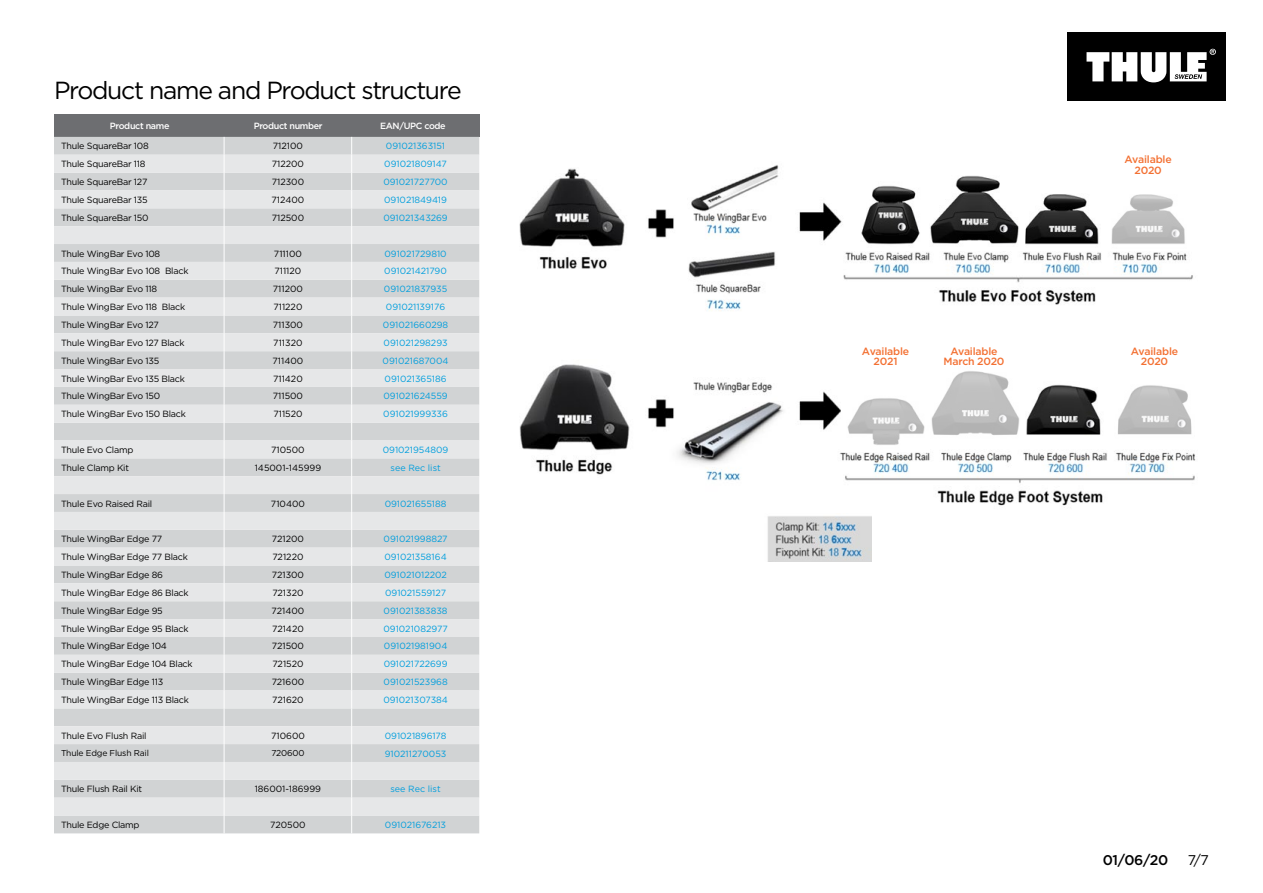
<style>
.page{position:relative;width:1263px;height:893px;background:#fff}
.page>*{position:absolute;margin:0;border:0;box-sizing:border-box;transform-origin:0 0}
.t1{font:24.75px "Gotham";letter-spacing:-.05em;color:#000}
.t2{font:500 14.1px "Gotham";color:#000}
.t3{font:14.1px "Gotham";color:#000}
.t4{font:500 10.5px/10.5px "Gotham";letter-spacing:-.02em;color:#f37032;text-align:center}
.t5{font:9px "Gotham";letter-spacing:-.025em;color:#000}
.t6{font:9px "Gotham";color:#009edd}
.t7{font:500 9px "Gotham";letter-spacing:-.04em;color:#fff}
.t8{font:9px "Gotham";color:#000}
.t9{font:8.55px "Gotham";letter-spacing:-.02em;color:#000}
</style>
<div class="page">
<div style="left:1067px;top:33px;width:159px;height:68px;background:#000"></div>
<svg style="left:1086px;top:49px;width:130px;height:33px"></svg>
<div style="left:54px;top:115px;width:425px;height:22px;background:#6d6e71"></div>
<img style="left:519px;top:165px;width:677px;height:341px">
<div style="left:54px;top:137px;width:425px;height:696px;background:#d1d3d4"></div>
<svg style="left:54px;top:155px;width:425px;height:660px;background:#dcddde"></svg>
<svg style="left:224px;top:137px;width:1px;height:696px"></svg>
<svg style="left:351px;top:137px;width:1px;height:696px"></svg>
<img style="left:855px;top:171px;width:70px;height:78px">
<img style="left:929px;top:170px;width:90px;height:79px">
<img style="left:1025px;top:171px;width:75px;height:78px">
<img style="left:1107px;top:178px;width:80px;height:71px">
<svg style="left:1109px;top:188px;width:77px;height:59px"></svg>
<img style="left:929px;top:362px;width:95px;height:15px">
<img style="left:1021px;top:377px;width:84px;height:62px">
<img style="left:842px;top:361px;width:87px;height:90px">
<svg style="left:841px;top:371px;width:87px;height:80px"></svg>
<img style="left:1114px;top:362px;width:81px;height:82px">
<svg style="left:1116px;top:379px;width:77px;height:60px"></svg>
<svg style="left:927px;top:369px;width:94px;height:70px"></svg>
<img style="left:767px;top:516px;width:105px;height:45px">
<h1 class="t1" style="left:54px;top:74px;width:409px">Product name and Product structure</h1>
<p class="t7" style="left:110px;top:120px;width:61px">Product name</p>
<p class="t7" style="left:254px;top:120px;width:70px">Product number</p>
<p class="t7" style="left:380px;top:120px;width:67px">EAN/UPC code</p>
<p class="t5" style="left:61px;top:140px;width:89px">Thule SquareBar 108</p>
<p class="t5" style="left:273px;top:140px;width:32px">712100</p>
<p class="t6" style="left:386px;top:140px;width:61px">091021363151</p>
<p class="t5" style="left:61px;top:158px;width:86px">Thule SquareBar 118</p>
<p class="t5" style="left:272px;top:158px;width:34px">712200</p>
<p class="t6" style="left:384px;top:158px;width:64px">091021809147</p>
<p class="t5" style="left:61px;top:176px;width:88px">Thule SquareBar 127</p>
<p class="t5" style="left:272px;top:176px;width:34px">712300</p>
<p class="t6" style="left:383px;top:176px;width:66px">091021727700</p>
<p class="t5" style="left:61px;top:194px;width:88px">Thule SquareBar 135</p>
<p class="t5" style="left:271px;top:194px;width:34px">712400</p>
<p class="t6" style="left:384px;top:194px;width:64px">091021849419</p>
<p class="t5" style="left:61px;top:212px;width:89px">Thule SquareBar 150</p>
<p class="t5" style="left:272px;top:212px;width:34px">712500</p>
<p class="t6" style="left:383px;top:212px;width:66px">091021343269</p>
<p class="t5" style="left:61px;top:248px;width:101px">Thule WingBar Evo 108</p>
<p class="t5" style="left:274px;top:248px;width:29px">711100</p>
<p class="t6" style="left:384px;top:248px;width:64px">091021729810</p>
<p class="t5" style="left:61px;top:265px;width:129px">Thule WingBar Evo 108 Black</p>
<p class="t5" style="left:274px;top:265px;width:28px">711120</p>
<p class="t6" style="left:384px;top:265px;width:64px">091021421790</p>
<p class="t5" style="left:61px;top:283px;width:97px">Thule WingBar Evo 118</p>
<p class="t5" style="left:273px;top:283px;width:32px">711200</p>
<p class="t6" style="left:384px;top:283px;width:65px">091021837935</p>
<p class="t5" style="left:61px;top:301px;width:126px">Thule WingBar Evo 118 Black</p>
<p class="t5" style="left:273px;top:301px;width:31px">711220</p>
<p class="t6" style="left:386px;top:301px;width:61px">091021139176</p>
<p class="t5" style="left:61px;top:319px;width:99px">Thule WingBar Evo 127</p>
<p class="t5" style="left:273px;top:319px;width:32px">711300</p>
<p class="t6" style="left:383px;top:319px;width:67px">091021660298</p>
<p class="t5" style="left:61px;top:337px;width:125px">Thule WingBar Evo 127 Black</p>
<p class="t5" style="left:273px;top:337px;width:31px">711320</p>
<p class="t6" style="left:384px;top:337px;width:65px">091021298293</p>
<p class="t5" style="left:61px;top:355px;width:100px">Thule WingBar Evo 135</p>
<p class="t5" style="left:272px;top:355px;width:32px">711400</p>
<p class="t6" style="left:383px;top:355px;width:67px">091021687004</p>
<p class="t5" style="left:61px;top:373px;width:125px">Thule WingBar Evo 135 Black</p>
<p class="t5" style="left:273px;top:373px;width:31px">711420</p>
<p class="t6" style="left:385px;top:373px;width:64px">091021365186</p>
<p class="t5" style="left:61px;top:390px;width:101px">Thule WingBar Evo 150</p>
<p class="t5" style="left:273px;top:390px;width:32px">711500</p>
<p class="t6" style="left:383px;top:390px;width:66px">091021624559</p>
<p class="t5" style="left:61px;top:408px;width:126px">Thule WingBar Evo 150 Black</p>
<p class="t5" style="left:273px;top:408px;width:31px">711520</p>
<p class="t6" style="left:383px;top:408px;width:66px">091021999336</p>
<p class="t5" style="left:61px;top:444px;width:74px">Thule Evo Clamp</p>
<p class="t5" style="left:271px;top:444px;width:35px">710500</p>
<p class="t6" style="left:383px;top:444px;width:67px">091021954809</p>
<p class="t5" style="left:61px;top:462px;width:69px">Thule Clamp Kit</p>
<p class="t8" style="left:255px;top:462px;width:68px">145001-145999</p>
<p class="t6" style="left:390px;top:462px;width:52px">see Rec list</p>
<p class="t5" style="left:61px;top:498px;width:93px">Thule Evo Raised Rail</p>
<p class="t5" style="left:271px;top:498px;width:36px">710400</p>
<p class="t6" style="left:385px;top:498px;width:63px">091021655188</p>
<p class="t5" style="left:61px;top:533px;width:103px">Thule WingBar Edge 77</p>
<p class="t5" style="left:272px;top:533px;width:34px">721200</p>
<p class="t6" style="left:384px;top:533px;width:66px">091021998827</p>
<p class="t5" style="left:61px;top:551px;width:128px">Thule WingBar Edge 77 Black</p>
<p class="t5" style="left:272px;top:551px;width:33px">721220</p>
<p class="t6" style="left:384px;top:551px;width:64px">091021358164</p>
<p class="t5" style="left:61px;top:569px;width:103px">Thule WingBar Edge 86</p>
<p class="t5" style="left:272px;top:569px;width:34px">721300</p>
<p class="t6" style="left:384px;top:569px;width:64px">091021012202</p>
<p class="t5" style="left:61px;top:587px;width:129px">Thule WingBar Edge 86 Black</p>
<p class="t5" style="left:272px;top:587px;width:33px">721320</p>
<p class="t6" style="left:385px;top:587px;width:63px">091021559127</p>
<p class="t5" style="left:61px;top:605px;width:103px">Thule WingBar Edge 95</p>
<p class="t5" style="left:272px;top:605px;width:34px">721400</p>
<p class="t6" style="left:384px;top:605px;width:65px">091021383838</p>
<p class="t5" style="left:61px;top:623px;width:129px">Thule WingBar Edge 95 Black</p>
<p class="t5" style="left:272px;top:623px;width:33px">721420</p>
<p class="t6" style="left:383px;top:623px;width:66px">091021082977</p>
<p class="t5" style="left:61px;top:640px;width:107px">Thule WingBar Edge 104</p>
<p class="t5" style="left:272px;top:640px;width:34px">721500</p>
<p class="t6" style="left:384px;top:640px;width:65px">091021981904</p>
<p class="t5" style="left:61px;top:658px;width:133px">Thule WingBar Edge 104 Black</p>
<p class="t5" style="left:272px;top:658px;width:33px">721520</p>
<p class="t6" style="left:384px;top:658px;width:65px">091021722699</p>
<p class="t5" style="left:61px;top:676px;width:104px">Thule WingBar Edge 113</p>
<p class="t5" style="left:272px;top:676px;width:34px">721600</p>
<p class="t6" style="left:384px;top:676px;width:66px">091021523968</p>
<p class="t5" style="left:61px;top:694px;width:129px">Thule WingBar Edge 113 Black</p>
<p class="t5" style="left:272px;top:694px;width:33px">721620</p>
<p class="t6" style="left:383px;top:694px;width:66px">091021307384</p>
<p class="t5" style="left:61px;top:730px;width:87px">Thule Evo Flush Rail</p>
<p class="t5" style="left:271px;top:730px;width:35px">710600</p>
<p class="t6" style="left:385px;top:730px;width:63px">091021896178</p>
<p class="t9" style="left:61px;top:748px;width:89px">Thule Edge Flush Rail</p>
<p class="t9" style="left:271px;top:748px;width:35px">720600</p>
<p class="t6" style="left:385px;top:748px;width:63px">910211270053</p>
<p class="t5" style="left:61px;top:783px;width:83px">Thule Flush Rail Kit</p>
<p class="t8" style="left:255px;top:783px;width:68px">186001-186999</p>
<p class="t6" style="left:390px;top:783px;width:52px">see Rec list</p>
<p class="t5" style="left:61px;top:819px;width:80px">Thule Edge Clamp</p>
<p class="t5" style="left:270px;top:819px;width:37px">720500</p>
<p class="t6" style="left:385px;top:819px;width:63px">091021676213</p>
<p class="t4" style="left:1124px;top:154px;width:49px">Available<br>2020</p>
<p class="t4" style="left:862px;top:346px;width:49px">Available<br>2021</p>
<p class="t4" style="left:1131px;top:346px;width:49px">Available<br>2020</p>
<p class="t4" style="left:943px;top:346px;width:63px">Available<br>March 2020</p>
<h2 class="t2" style="left:1103px;top:850px;width:67px">01/06/20</h2>
<h2 class="t3" style="left:1188px;top:851px;width:23px">7/7</h2>
</div>
